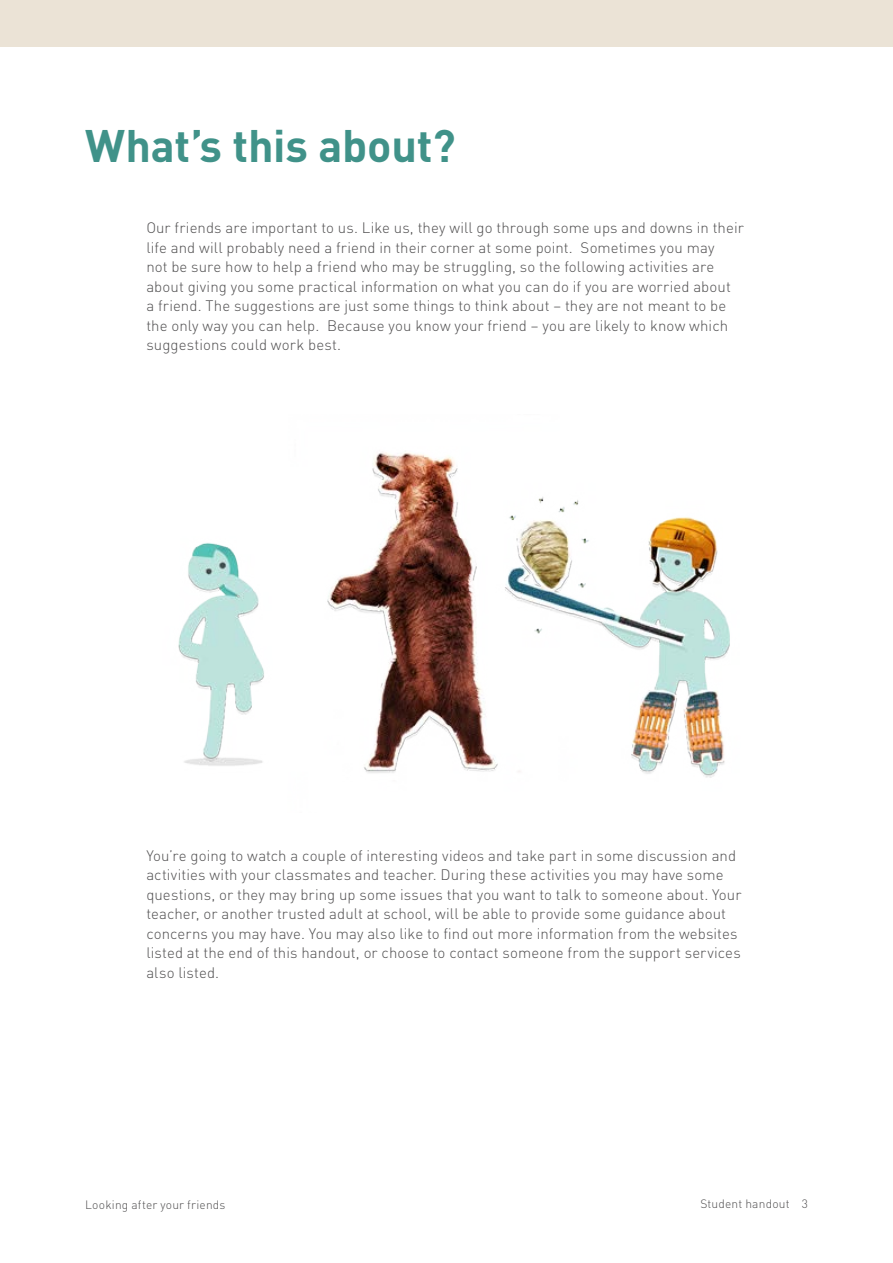
<style>
.page{position:relative;width:893px;height:1263px;background:#fff}
.page>*{position:absolute;margin:0;border:0;box-sizing:border-box;transform-origin:0 0}
.t1{font:700 45px "DIN Pro";letter-spacing:-.005em;color:#409289}
.body_1{font:300 15px/19.5px "DIN Pro";letter-spacing:.005em;color:#4f4e4f}
.t2{font:300 12px "DIN Pro";letter-spacing:.015em;color:#4f4e4f}
</style>
<div class="page">
<div style="left:0;top:0;width:893px;height:47px;background:#ebe3d6"></div>
<img style="left:178px;top:452px;width:552px;height:326px">
<h1 class="t1" style="left:85px;top:115px;width:372px">What’s this about?</h1>
<p class="body_1" style="left:146px;top:217px;width:599px">Our friends are important to us. Like us, they will go through some ups and downs in their life and will probably need a friend in their corner at some point. Sometimes you may<br>not be sure how to help a friend who may be struggling, so the following activities are about giving you some practical information on what you can do if you are worried about<br>a friend. The suggestions are just some things to think about – they are not meant to be the only way you can help. Because you know your friend – you are likely to know which suggestions could work best.</p>
<p class="body_1" style="left:146px;top:845px;width:597px">You’re going to watch a couple of interesting videos and take part in some discussion and activities with your classmates and teacher. During these activities you may have some questions, or they may bring up some issues that you want to talk to someone about. Your teacher, or another trusted adult at school, will be able to provide some guidance about concerns you may have. You may also like to find out more information from the websites listed at the end of this handout, or choose to contact someone from the support services also listed.</p>
<p class="t2" style="left:85px;top:1196px;width:142px">Looking after your friends</p>
<p class="t2" style="left:700px;top:1195px;width:109px">Student handout 3</p>
</div>
